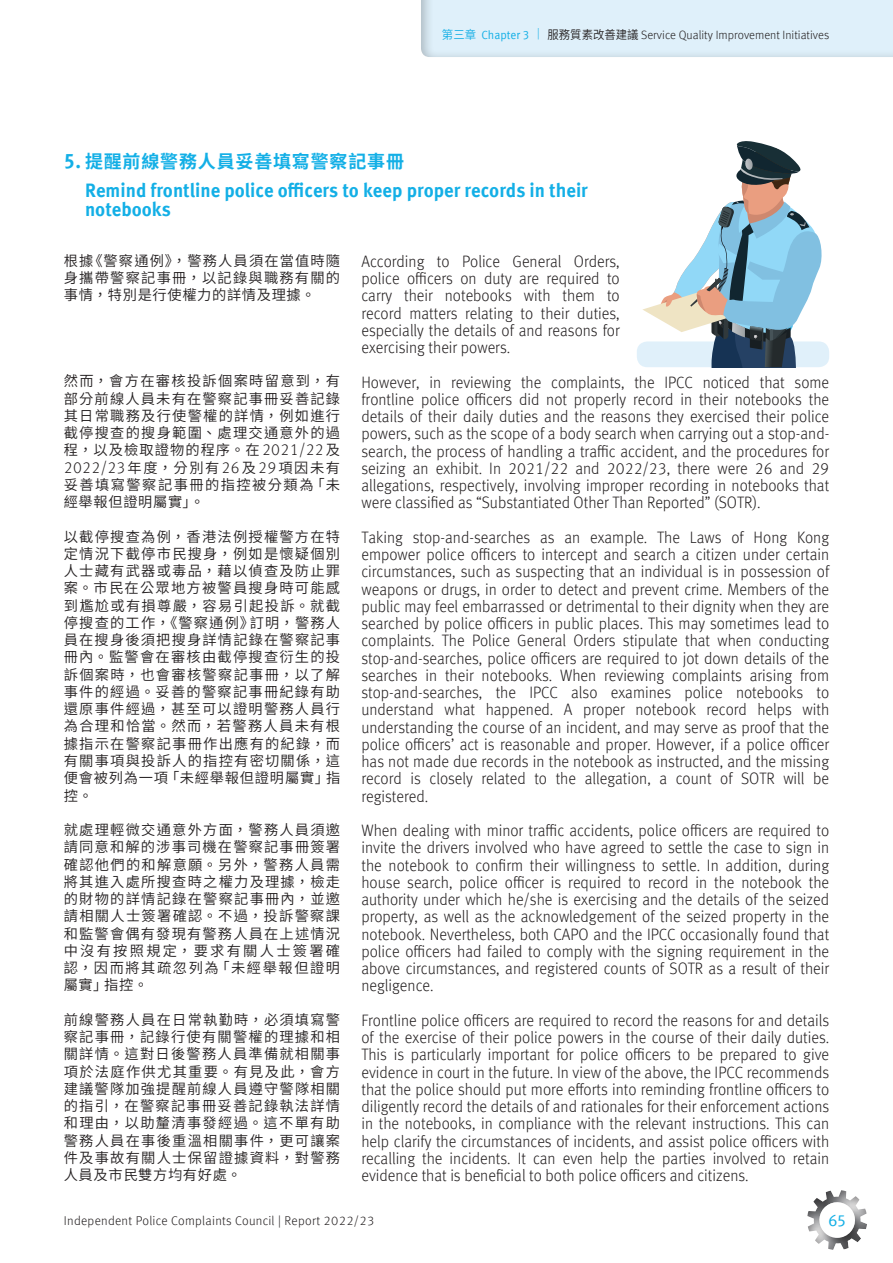
<style>
.page{position:relative;width:893px;height:1263px;background:#fff}
.page>*{position:absolute;margin:0;border:0;box-sizing:border-box;transform-origin:0 0}
._01_H1_E{font:700 19.5px/19.5px "Meta Pro";color:#13afe6;scale:.95 1}
._001_H1_C{font:700 18px "Noto Sans CJ Ktc";letter-spacing:.045em;color:#13afe6}
._00_txt_E{font:300 16.5px/17.2px "Meta Pro";color:#231f20;text-align:justify;scale:.95 1}
.t1{font:16.5px "Meta Pro";color:#13afe6}
._000_txt_C{font:300 16.35px "Meta Pro";letter-spacing:.025em;color:#231f20;scale:.95 1}
._000_txt_C-2{font:600 14.25px/17.2px "Noto Sans CJ Ktc";letter-spacing:.085em;color:#231f20;text-align:justify}
.t2{font:300 12.75px "Meta Pro";letter-spacing:.025em;color:#231f20}
.t3{font:300 12px "Meta Pro";color:#231f20}
.s1{font-family:"Noto Sans CJ Ktc";font-weight:600;color:#13afe6}
.s2{font-weight:400;color:#13afe6}
.s3{color:#13afe6}
.s4{font-family:"Noto Sans CJ Ktc";font-weight:600}
.s5{font-family:"Meta Pro";font-size:20.7px}
.s6{font-family:"Meta Pro";font-weight:300;font-size:16.35px}
.s7{font-family:"Noto Sans CJ Ktc";font-weight:600;font-size:14.25px}
</style>
<div class="page">
<div style="left:793px;top:1188px;width:87px;height:63px;background:#231f20;opacity:.5"></div>
<div style="left:637px;top:341px;width:192px;height:26px;background:#e0f0fa;border-radius:10px"></div>
<svg style="left:642px;top:141px;width:182px;height:226px"></svg>
<svg style="left:421px;top:0;width:472px;height:57px;background:#ddeef8"></svg>
<p class="t3" style="left:442px;top:26px;width:389px"><span class="s1">第三章</span> <span class="s2">Chapter 3</span> <span class="s3">|</span> <span class="s4">服務質素改善建議</span> Service Quality Improvement Initiatives</p>
<p class="_001_H1_C" style="left:64px;top:151px;width:342px"><span class="s5">5.</span> 提醒前線警務人員妥善填寫警察記事冊</p>
<p class="_01_H1_E" style="left:85px;top:179px;width:531px">Remind frontline police officers to keep proper records in their notebooks</p>
<p class="_000_txt_C-2" style="left:64px;top:252px;width:278px">根據《警察通例》，警務人員須在當值時隨身攜帶警察記事冊，以記錄與職務有關的事情，特別是行使權力的詳情及理據。</p>
<p class="_00_txt_E" style="left:361px;top:252px;width:273px">According to Police General Orders, police officers on duty are required to carry their notebooks with them to record matters relating to their duties, especially the details of and reasons for exercising their powers.</p>
<p class="_00_txt_E" style="left:361px;top:372px;width:494px">However, in reviewing the complaints, the IPCC noticed that some frontline police officers did not properly record in their notebooks the details of their daily duties and the reasons they exercised their police powers, such as the scope of a body search when carrying out a stop-and&shy;search, the process of handling a traffic accident, and the procedures for seizing an exhibit. In 2021/22 and 2022/23, there were 26 and 29 allegations, respectively, involving improper recording in notebooks that were classified as “Substantiated Other Than Reported” (SOTR).</p>
<p class="_00_txt_E" style="left:361px;top:528px;width:494px">Taking stop-and-searches as an example. The Laws of Hong Kong empower police officers to intercept and search a citizen under certain circumstances, such as suspecting that an individual is in possession of weapons or drugs, in order to detect and prevent crime. Members of the public may feel embarrassed or detrimental to their dignity when they are searched by police officers in public places. This may sometimes lead to complaints. The Police General Orders stipulate that when conducting stop-and-searches, police officers are required to jot down details of the searches in their notebooks. When reviewing complaints arising from stop-and-searches, the IPCC also examines police notebooks to understand what happened. A proper notebook record helps with understanding the course of an incident, and may serve as proof that the police officers’ act is reasonable and proper. However, if a police officer has not made due records in the notebook as instructed, and the missing record is closely related to the allegation, a count of SOTR will be registered.</p>
<p class="_00_txt_E" style="left:361px;top:821px;width:494px">When dealing with minor traffic accidents, police officers are required to invite the drivers involved who have agreed to settle the case to sign in the notebook to confirm their willingness to settle. In addition, during house search, police officer is required to record in the notebook the authority under which he/she is exercising and the details of the seized property, as well as the acknowledgement of the seized property in the notebook. Nevertheless, both CAPO and the IPCC occasionally found that police officers had failed to comply with the signing requirement in the above circumstances, and registered counts of SOTR as a result of their negligence.</p>
<p class="_00_txt_E" style="left:361px;top:1010px;width:494px">Frontline police officers are required to record the reasons for and details of the exercise of their police powers in the course of their daily duties.<br>This is particularly important for police officers to be prepared to give evidence in court in the future. In view of the above, the IPCC recommends that the police should put more efforts into reminding frontline officers to diligently record the details of and rationales for their enforcement actions in the notebooks, in compliance with the relevant instructions. This can help clarify the circumstances of incidents, and assist police officers with recalling the incidents. It can even help the parties involved to retain evidence that is beneficial to both police officers and citizens.</p>
<p class="_000_txt_C-2" style="left:64px;top:373px;width:278px">然而，會方在審核投訴個案時留意到，有部分前線人員未有在警察記事冊妥善記錄其日常職務及行使警權的詳情，例如進行截停搜查的搜身範圍、處理交通意外的過程，以及檢取證物的程序。在<span class="s6">2021/22</span>及</p>
<p class="_000_txt_C" style="left:64px;top:455px;width:292px">2022/23<span class="s7">年度，分別有</span>26<span class="s7">及</span>29<span class="s7">項因未有</span></p>
<p class="_000_txt_C-2" style="left:64px;top:476px;width:278px">妥善填寫警察記事冊的指控被分類為「未經舉報但證明屬實」。</p>
<p class="_000_txt_C-2" style="left:64px;top:528px;width:278px">以截停搜查為例，香港法例授權警方在特定情況下截停市民搜身，例如是懷疑個別人士藏有武器或毒品，藉以偵查及防止罪案。市民在公眾地方被警員搜身時可能感到尷尬或有損尊嚴，容易引起投訴。就截停搜查的工作，《警察通例》訂明，警務人員在搜身後須把搜身詳情記錄在警察記事冊內。監警會在審核由截停搜查衍生的投訴個案時，也會審核警察記事冊，以了解事件的經過。妥善的警察記事冊紀錄有助還原事件經過，甚至可以證明警務人員行為合理和恰當。然而，若警務人員未有根據指示在警察記事冊作出應有的紀錄，而有關事項與投訴人的指控有密切關係，這便會被列為一項「未經舉報但證明屬實」指控。</p>
<p class="_000_txt_C-2" style="left:64px;top:821px;width:278px">就處理輕微交通意外方面，警務人員須邀請同意和解的涉事司機在警察記事冊簽署確認他們的和解意願。另外，警務人員需將其進入處所搜查時之權力及理據，檢走的財物的詳情記錄在警察記事冊內，並邀請相關人士簽署確認。不過，投訴警察課和監警會偶有發現有警務人員在上述情況中沒有按照規定，要求有關人士簽署確認，因而將其疏忽列為「未經舉報但證明屬實」指控。</p>
<p class="_000_txt_C-2" style="left:64px;top:1011px;width:278px">前線警務人員在日常執勤時，必須填寫警察記事冊，記錄行使有關警權的理據和相關詳情。這對日後警務人員準備就相關事項於法庭作供尤其重要。有見及此，會方建議警隊加強提醒前線人員遵守警隊相關的指引，在警察記事冊妥善記錄執法詳情和理由，以助釐清事發經過。這不單有助警務人員在事後重溫相關事件，更可讓案件及事故有關人士保留證據資料，對警務人員及市民雙方均有好處。</p>
<p class="t2" style="left:64px;top:1212px;width:312px">Independent Police Complaints Council | Report 2022/23</p>
<p class="t1" style="left:828px;top:1207px;width:19px">65</p>
</div>
